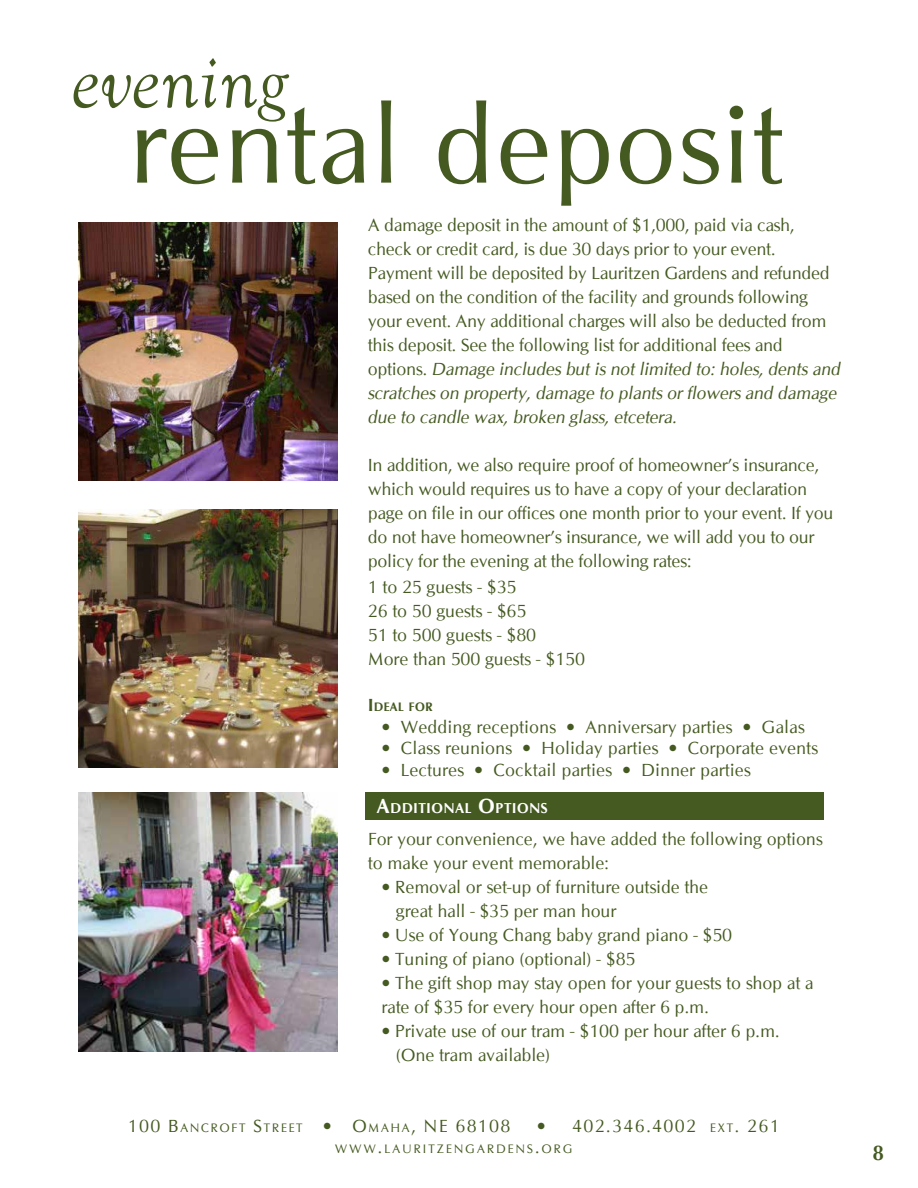
<style>
.page{position:relative;width:918px;height:1188px;background:#fff}
.page>*{position:absolute;margin:0;border:0;box-sizing:border-box;transform-origin:0 0}
.t1{font:112.5px "Oklahoma";color:#455a21}
.t2{font:italic 82.5px "Goudy Old Style T";color:#455a21}
.t3{font:700 21px "Oklahoma";color:#455a21}
.t4{font:18px/24px "Oklahoma";letter-spacing:-.02em;color:#455a21}
.t5{font:18px "Oklahoma";color:#455a21}
.t6{font:18px "Oklahoma";letter-spacing:.07em;color:#455a21}
.t7{font:700 14.7px "Oklahoma";color:#fff}
.t8{font:12.6px "Oklahoma";letter-spacing:.1em;color:#455a21}
.t9{font:12.6px "Oklahoma";letter-spacing:.13em;color:#455a21}
.t10{font:700 12.6px "Oklahoma";letter-spacing:-.015em;color:#455a21}
.s1{font-style:italic}
.s2{font-size:18px}
.s3{font-size:21px}
.s4{font-size:12.6px}
</style>
<div class="page">
<img style="left:78px;top:222px;width:259px;height:258px">
<img style="left:78px;top:509px;width:259px;height:259px">
<img style="left:78px;top:793px;width:259px;height:258px">
<div style="left:365px;top:793px;width:459px;height:27px;background:#455a21"></div>
<h2 class="t2" style="left:71px;top:36px;width:217px">evening</h2>
<h1 class="t1" style="left:129px;top:80px;width:656px">rental deposit</h1>
<p class="t4" style="left:368px;top:213px;width:474px">A damage deposit in the amount of $1,000, paid via cash, check or credit card, is due 30 days prior to your event.<br>Payment will be deposited by Lauritzen Gardens and refunded based on the condition of the facility and grounds following your event. Any additional charges will also be deducted from this deposit. See the following list for additional fees and options. <span class="s1">Damage includes but is not limited to: holes, dents and scratches on property, damage to plants or flowers and damage due to candle wax, broken glass, etcetera.</span></p>
<p class="t4" style="left:368px;top:453px;width:467px">In addition, we also require proof of homeowner’s insurance, which would requires us to have a copy of your declaration page on file in our offices one month prior to your event. If you do not have homeowner’s insurance, we will add you to our policy for the evening at the following rates:<br>1 to 25 guests - $35<br>26 to 50 guests - $65<br>51 to 500 guests - $80<br>More than 500 guests - $150</p>
<p class="t10" style="left:368px;top:700px;width:66px"><span class="s2">I</span> DEAL FOR</p>
<p class="t5" style="left:381px;top:716px;width:425px">• Wedding receptions • Anniversary parties • Galas</p>
<p class="t5" style="left:381px;top:738px;width:438px">• Class reunions • Holiday parties • Corporate events</p>
<p class="t5" style="left:381px;top:760px;width:371px">• Lectures • Cocktail parties • Dinner parties</p>
<p class="t7" style="left:376px;top:800px;width:173px"><span class="s3">A</span>DDITIONAL <span class="s3">O</span>PTIONS</p>
<p class="t4" style="left:368px;top:827px;width:456px">For your convenience, we have added the following options to make your event memorable:</p>
<p class="t4" style="left:396px;top:875px;width:314px;text-indent:-14px">• Removal or set-up of furniture outside the great hall - $35 per man hour</p>
<p class="t4" style="left:381px;top:923px;width:352px">• Use of Young Chang baby grand piano - $50</p>
<p class="t4" style="left:381px;top:947px;width:256px">• Tuning of piano (optional) - $85</p>
<p class="t4" style="left:381px;top:971px;width:434px">• The gift shop may stay open for your guests to shop at a rate of $35 for every hour open after 6 p.m.</p>
<p class="t4" style="left:396px;top:1019px;width:385px;text-indent:-14px">• Private use of our tram - $100 per hour after 6 p.m. (One tram available)</p>
<p class="t8" style="left:128px;top:1120px;width:384px"><span class="s2">100 B</span>ANCROFT <span class="s2">S</span>TREET <span class="s2">• O</span> MAHA<span class="s2">, NE 68108</span></p>
<p class="t6" style="left:537px;top:1115px;width:244px">• 402.346.4002 <span class="s4">EXT</span>. 261</p>
<p class="t9" style="left:335px;top:1142px;width:239px">WWW<span class="s2">.</span>LAURITZENGARDENS<span class="s2">.</span>ORG</p>
<p class="t3" style="left:872px;top:1141px;width:13px">8</p>
</div>
